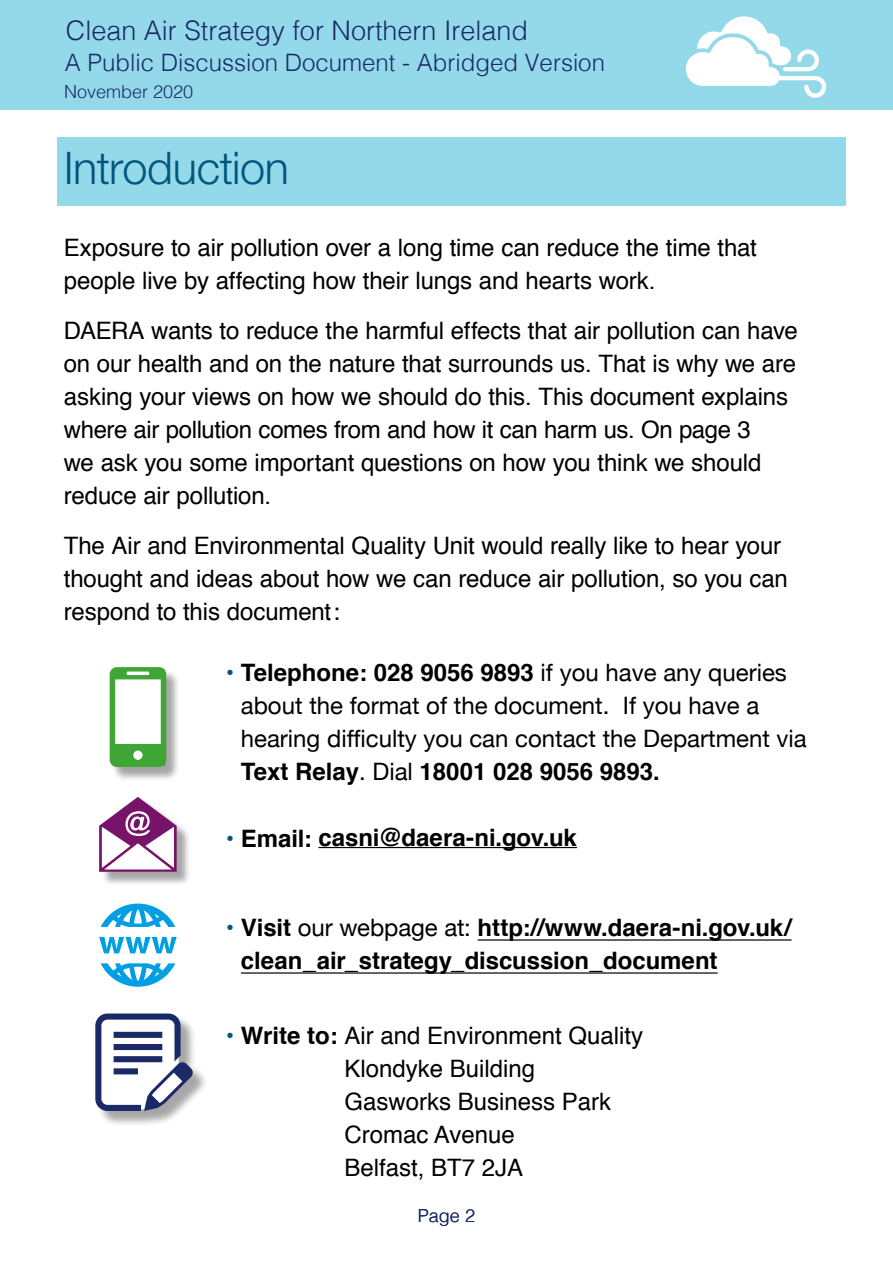
<style>
.page{position:relative;width:893px;height:1263px;background:#fff}
.page>*{position:absolute;margin:0;border:0;box-sizing:border-box;transform-origin:0 0}
._1_1_Header{font:300 45px "Helvetica Neue";letter-spacing:-.01em;color:#00567d}
.t1{font:300 27px "Helvetica";color:#192a67}
._1_3_Body_Text{font:24px/33px "Helvetica";letter-spacing:-.005em;color:#000}
._1_3_Body_Text-2{font:24px/33px "Helvetica Neue";color:#000}
._1_3_Body_Text-3{font:700 24px/33px "Helvetica";color:#000}
.t2{font:300 24px "Helvetica";color:#192a67}
.t3{font:300 18px "Helvetica";color:#192a67}
.s1{font-family:"Helvetica Neue"}
.s2{color:#00567d}
.s3{font-family:"Helvetica";font-weight:700}
.s4{font-family:"Helvetica Neue";font-weight:400;color:#00567d}
.s5{font-family:"Helvetica Neue";font-weight:400}
.s6{font-family:"Helvetica Neue";color:#00567d}
.s7{font-weight:700}
</style>
<div class="page">
<div style="left:57px;top:137px;width:789px;height:69px;background:#94d9e9"></div>
<hr style="left:318px;top:847px;width:259px;height:1px;background:#000">
<hr style="left:478px;top:939px;width:313px;height:1px;background:#000">
<hr style="left:241px;top:972px;width:477px;height:1px;background:#000">
<div style="left:0;top:0;width:893px;height:109px;background:#94d9e9"></div>
<svg style="left:686px;top:16px;width:140px;height:82px"></svg>
<div style="left:101px;top:799px;width:90px;height:87px;background:#000;opacity:.35"></div>
<svg style="left:99px;top:797px;width:78px;height:75px"></svg>
<div style="left:97px;top:1015px;width:112px;height:112px;background:#000;opacity:.35"></div>
<svg style="left:95px;top:1013px;width:98px;height:98px"></svg>
<svg style="left:101px;top:903px;width:74px;height:24px"></svg>
<svg style="left:101px;top:963px;width:74px;height:24px"></svg>
<svg style="left:99px;top:937px;width:78px;height:16px"></svg>
<div style="left:112px;top:669px;width:69px;height:113px;background:#000;opacity:.35"></div>
<svg style="left:110px;top:668px;width:56px;height:99px"></svg>
<p class="t1" style="left:66px;top:7px;width:464px">Clean Air Strategy for Northern Ireland</p>
<p class="t3" style="left:64px;top:76px;width:131px">November 2020</p>
<p class="t2" style="left:65px;top:43px;width:542px">A Public Discussion Document - Abridged Version</p>
<p class="_1_1_Header" style="left:64px;top:141px;width:227px">Introduction</p>
<p class="_1_3_Body_Text" style="left:64px;top:230px;width:695px">Exposure to air pollution over a long time can reduce the time that people live by affecting how their lungs and hearts work.</p>
<p class="_1_3_Body_Text" style="left:64px;top:313px;width:736px">DAERA wants to reduce the harmful effects that air pollution can have on our health and on the nature that surrounds us. That is why we are asking your views on how we should do this. This document explains where air pollution comes from and how it can harm us. On page 3<br>we ask you some important questions on how you think we should reduce air pollution.</p>
<p class="_1_3_Body_Text" style="left:64px;top:528px;width:726px">The Air and Environmental Quality Unit would really like to hear your thought and ideas about how we can reduce air pollution, so you can respond to this document<span class="s1">:</span></p>
<p class="_1_3_Body_Text-2" style="left:241px;top:657px;width:567px;text-indent:-15px"><span class="s2">•</span> <span class="s3">Telephone: 028 9056 9893</span> if you have any queries about the format of the document. If you have a hearing difficulty you can contact the Department via <span class="s3">Text Relay</span>. Dial <span class="s3">18001 028 9056 9893.</span></p>
<p class="_1_3_Body_Text-3" style="left:226px;top:821px;width:353px"><span class="s4">•</span> Email: casni@daera-ni.gov.uk</p>
<p class="_1_3_Body_Text-3" style="left:241px;top:911px;width:552px;text-indent:-15px"><span class="s4">•</span> Visit <span class="s5">our webpage at:</span> http://www.daera-ni.gov.uk/ clean_air_strategy_discussion_document</p>
<p class="_1_3_Body_Text" style="left:344px;top:1018px;width:300px;text-indent:-119px"><span class="s6">•</span> <span class="s7">Write to:</span> Air and Environment Quality<br>Klondyke Building<br>Gasworks Business Park<br>Cromac Avenue<br>Belfast, BT7 2JA</p>
<p class="t3" style="left:418px;top:1200px;width:59px">Page 2</p>
</div>
